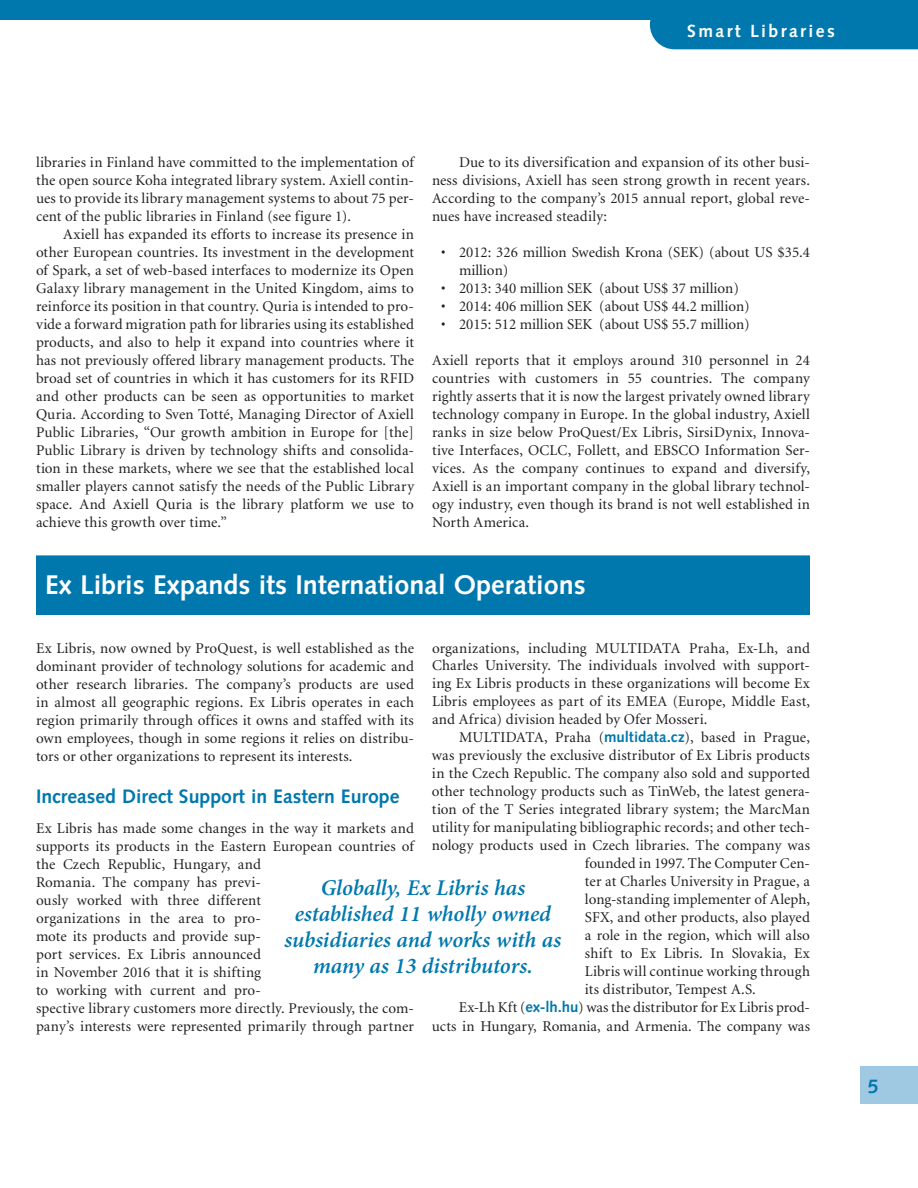
<style>
.page{position:relative;width:918px;height:1188px;background:#fff}
.page>*{position:absolute;margin:0;border:0;box-sizing:border-box;transform-origin:0 0}
.t1{font:700 27px "Syntax";color:#fff}
.t2{font:italic 600 22.5px/26.2px "Minion Pro";letter-spacing:-.005em;color:#0078ae;text-align:center}
.t3{font:700 19.5px "Syntax";color:#0078ae}
.t4{font:700 17.7px "Syntax";letter-spacing:.135em;color:#fff}
.t5{font:15px/18px "Minion";letter-spacing:.005em;color:#231f20;text-align:justify}
.s1{font-family:"Syntax";font-weight:700;color:#0078ae}
</style>
<div class="page">
<div style="left:0;top:0;width:918px;height:20px;background:#0078ae"></div>
<div style="left:650px;top:20px;width:268px;height:29px;background:#0078ae"></div>
<div style="left:860px;top:1066px;width:58px;height:38px;background:#9fc8e2"></div>
<div style="left:36px;top:555px;width:774px;height:60px;background:#0078ae"></div>
<p class="t4" style="left:687px;top:20px;width:149px">Smart Libraries</p>
<p class="t5" style="left:36px;top:153px;width:379px">libraries in Finland have committed to the implementation of the open source Koha integrated library system. Axiell contin&shy;ues to provide its library management systems to about 75 per&shy;cent of the public libraries in Finland (see figure 1).</p>
<p class="t5" style="left:36px;top:225px;width:380px;text-indent:27px">Axiell has expanded its efforts to increase its presence in other European countries. Its investment in the development of Spark, a set of web-based interfaces to modernize its Open Galaxy library management in the United Kingdom, aims to reinforce its position in that country. Quria is intended to pro&shy;vide a forward migration path for libraries using its established products, and also to help it expand into countries where it has not previously offered library management products. The broad set of countries in which it has customers for its RFID and other products can be seen as opportunities to market Quria. According to Sven Totté, Managing Director of Axiell Public Libraries, “Our growth ambition in Europe for [the] Public Library is driven by technology shifts and consolida&shy;tion in these markets, where we see that the established local smaller players cannot satisfy the needs of the Public Library space. And Axiell Quria is the library platform we use to achieve this growth over time.”</p>
<p class="t5" style="left:432px;top:153px;width:380px;text-indent:27px">Due to its diversification and expansion of its other busi&shy;ness divisions, Axiell has seen strong growth in recent years.<br>According to the company’s 2015 annual report, global reve&shy;nues have increased steadily:</p>
<p class="t5" style="left:459px;top:243px;width:352px;text-indent:-18px">• 2012: 326 million Swedish Krona (SEK) (about US $35.4 million)</p>
<p class="t5" style="left:441px;top:279px;width:300px">• 2013: 340 million SEK (about US$ 37 million)</p>
<p class="t5" style="left:441px;top:297px;width:310px">• 2014: 406 million SEK (about US$ 44.2 million)</p>
<p class="t5" style="left:441px;top:315px;width:310px">• 2015: 512 million SEK (about US$ 55.7 million)</p>
<p class="t5" style="left:432px;top:351px;width:380px">Axiell reports that it employs around 310 personnel in 24 countries with customers in 55 countries. The company rightly asserts that it is now the largest privately owned library technology company in Europe. In the global industry, Axiell ranks in size below ProQuest/Ex Libris, SirsiDynix, Innova&shy;tive Interfaces, OCLC, Follett, and EBSCO Information Ser&shy;vices. As the company continues to expand and diversify, Axiell is an important company in the global library technol&shy;ogy industry, even though its brand is not well established in North America.</p>
<h1 class="t1" style="left:45px;top:569px;width:542px">Ex Libris Expands its International Operations</h1>
<p class="t5" style="left:36px;top:639px;width:380px">Ex Libris, now owned by ProQuest, is well established as the dominant provider of technology solutions for academic and other research libraries. The company’s products are used in almost all geographic regions. Ex Libris operates in each region primarily through offices it owns and staffed with its own employees, though in some regions it relies on distribu&shy;tors or other organizations to represent its interests.</p>
<h3 class="t3" style="left:36px;top:785px;width:365px">Increased Direct Support in Eastern Europe</h3>
<p class="t5" style="left:36px;top:819px;width:380px;text-align:left">Ex Libris has made some changes in the way it markets and supports its products in the Eastern European countries of the Czech Republic, Hungary, and<br>Romania. The company has previ-<br>ously worked with three different<br>organizations in the area to pro-<br>mote its products and provide sup-<br>port services. Ex Libris announced<br>in November 2016 that it is shifting<br>to working with current and pro-<br>spective library customers more directly. Previously, the com&shy;pany’s interests were represented primarily through partner</p>
<p class="t5" style="left:432px;top:639px;width:380px">organizations, including MULTIDATA Praha, Ex-Lh, and Charles University. The individuals involved with support&shy;ing Ex Libris products in these organizations will become Ex Libris employees as part of its EMEA (Europe, Middle East, and Africa) division headed by Ofer Mosseri.</p>
<p class="t5" style="left:459px;top:729px;width:353px">MULTIDATA, Praha (<span class="s1">multidata.cz</span>), based in Prague,</p>
<p class="t5" style="left:432px;top:747px;width:379px">was previously the exclusive distributor of Ex Libris products</p>
<p class="t5" style="left:432px;top:765px;width:380px">in the Czech Republic. The company also sold and supported</p>
<p class="t5" style="left:432px;top:783px;width:380px">other technology products such as TinWeb, the latest genera-</p>
<p class="t5" style="left:432px;top:801px;width:379px">tion of the T Series integrated library system; the MarcMan</p>
<p class="t5" style="left:432px;top:819px;width:380px">utility for manipulating bibliographic records; and other tech-</p>
<p class="t5" style="left:432px;top:837px;width:380px">nology products used in Czech libraries. The company was</p>
<p class="t5" style="left:585px;top:855px;width:227px">founded in 1997. The Computer Cen-</p>
<p class="t5" style="left:585px;top:873px;width:226px">ter at Charles University in Prague, a</p>
<p class="t5" style="left:585px;top:891px;width:227px">long-standing implementer of Aleph,</p>
<p class="t5" style="left:585px;top:909px;width:227px">SFX, and other products, also played</p>
<p class="t5" style="left:585px;top:927px;width:226px">a role in the region, which will also</p>
<p class="t5" style="left:585px;top:945px;width:226px">shift to Ex Libris. In Slovakia, Ex</p>
<p class="t5" style="left:585px;top:963px;width:227px">Libris will continue working through</p>
<p class="t5" style="left:585px;top:981px;width:172px">its distributor, Tempest A.S.</p>
<p class="t5" style="left:459px;top:999px;width:352px">Ex-Lh Kft (<span class="s1">ex-lh.hu</span>) was the distributor for Ex Libris prod-</p>
<p class="t5" style="left:432px;top:1017px;width:380px">ucts in Hungary, Romania, and Armenia. The company was</p>
<h2 class="t2" style="left:285px;top:874px;width:278px">Globally, Ex Libris has established 11 wholly owned subsidiaries and works with as many as 13 distributors.</h2>
<h3 class="t3" style="left:868px;top:1075px;width:12px">5</h3>
</div>
